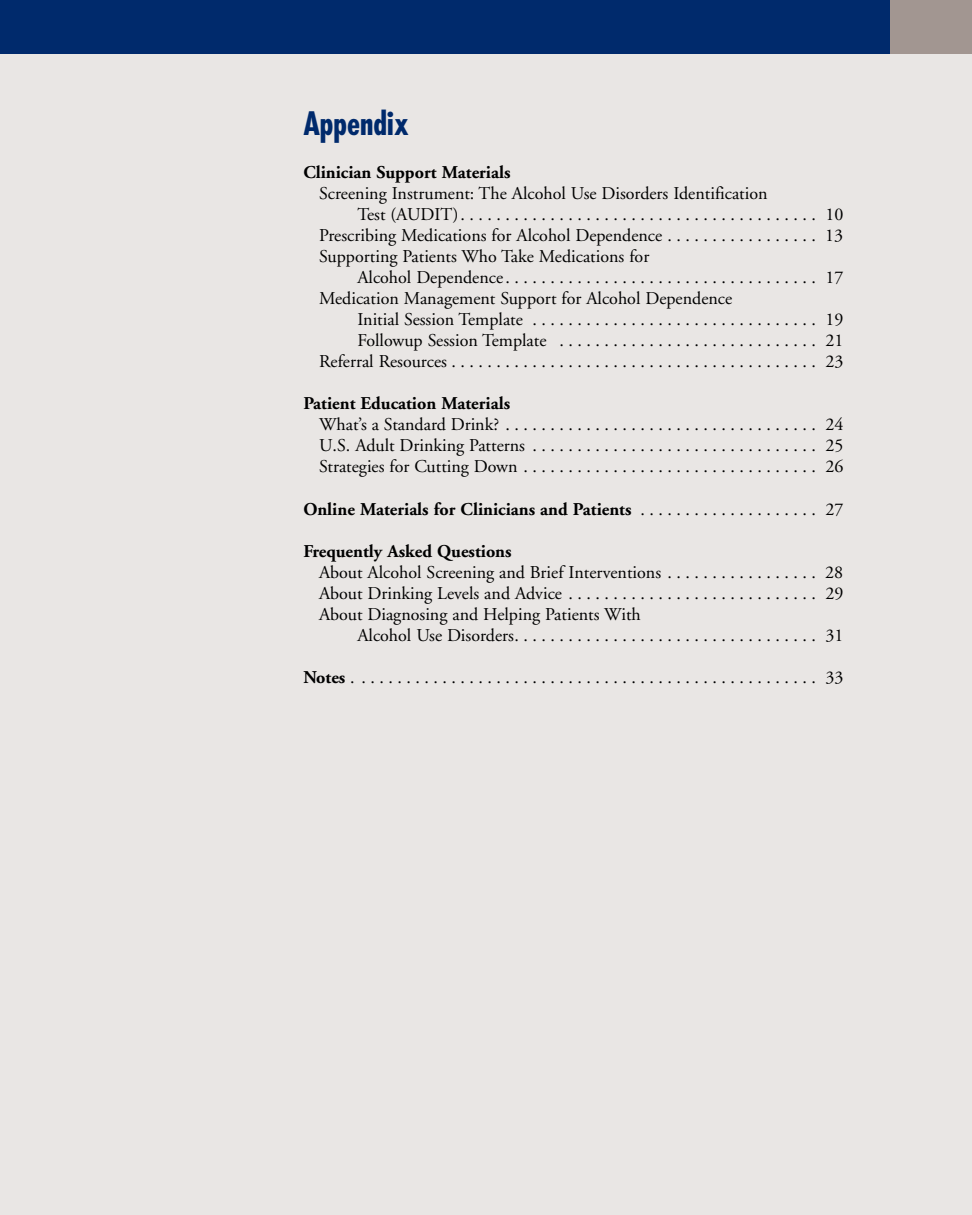
<style>
.page{position:relative;width:972px;height:1215px;background:#e9e6e4}
.page>*{position:absolute;margin:0;border:0;box-sizing:border-box;transform-origin:0 0}
.t1{font:700 condensed 31.5px "Futura";color:#002a6c}
.t2{font:18px/21px "Adobe Garamond";color:#000}
.t3{font:700 18px "Adobe Garamond";color:#000}
.s1{font-weight:400}
.s2{font-weight:700}
</style>
<div class="page">
<div style="left:0;top:0;width:891px;height:54px;background:#002a6c"></div>
<div style="left:891px;top:0;width:81px;height:54px;background:#a29691"></div>
<p class="t1" style="left:303px;top:109px;width:107px">Appendix</p>
<p class="t3" style="left:303px;top:165px;width:209px">Clinician Support Materials</p>
<p class="t2" style="left:357px;top:184px;width:488px;text-indent:-38px">Screening Instrument: The Alcohol Use Disorders Identification<br>Test (AUDIT). . . . . . . . . . . . . . . . . . . . . . . . . . . . . . . . . . . . . . . . 10</p>
<p class="t2" style="left:319px;top:247px;width:332px">Supporting Patients Who Take Medications for</p>
<p class="t2" style="left:319px;top:289px;width:415px">Medication Management Support for Alcohol Dependence</p>
<p class="t2" style="left:319px;top:226px;width:526px">Prescribing Medications for Alcohol Dependence . . . . . . . . . . . . . . . . . 13</p>
<p class="t2" style="left:357px;top:268px;width:488px">Alcohol Dependence. . . . . . . . . . . . . . . . . . . . . . . . . . . . . . . . . . . 17</p>
<p class="t2" style="left:357px;top:310px;width:488px">Initial Session Template . . . . . . . . . . . . . . . . . . . . . . . . . . . . . . . . 19</p>
<p class="t2" style="left:357px;top:331px;width:488px">Followup Session Template . . . . . . . . . . . . . . . . . . . . . . . . . . . . . 21</p>
<p class="t2" style="left:319px;top:352px;width:526px">Referral Resources . . . . . . . . . . . . . . . . . . . . . . . . . . . . . . . . . . . . . . . . . 23</p>
<p class="t3" style="left:303px;top:396px;width:208px">Patient Education Materials</p>
<p class="t2" style="left:319px;top:416px;width:526px">What’s a Standard Drink? . . . . . . . . . . . . . . . . . . . . . . . . . . . . . . . . . . . 24</p>
<p class="t2" style="left:319px;top:437px;width:526px">U.S. Adult Drinking Patterns . . . . . . . . . . . . . . . . . . . . . . . . . . . . . . . . 25</p>
<p class="t2" style="left:319px;top:458px;width:526px">Strategies for Cutting Down . . . . . . . . . . . . . . . . . . . . . . . . . . . . . . . . . 26</p>
<p class="t3" style="left:303px;top:502px;width:541px">Online Materials for Clinicians and Patients <span class="s1">. . . . . . . . . . . . . . . . . . . . 27</span></p>
<p class="t3" style="left:303px;top:544px;width:210px">Frequently Asked Questions</p>
<p class="t2" style="left:319px;top:563px;width:526px">About Alcohol Screening and Brief Interventions . . . . . . . . . . . . . . . . . 28</p>
<p class="t2" style="left:319px;top:584px;width:526px">About Drinking Levels and Advice . . . . . . . . . . . . . . . . . . . . . . . . . . . . 29</p>
<p class="t2" style="left:357px;top:605px;width:488px;text-indent:-38px">About Diagnosing and Helping Patients With<br>Alcohol Use Disorders. . . . . . . . . . . . . . . . . . . . . . . . . . . . . . . . . . 31</p>
<p class="t2" style="left:303px;top:669px;width:541px"><span class="s2">Notes</span> . . . . . . . . . . . . . . . . . . . . . . . . . . . . . . . . . . . . . . . . . . . . . . . . . . . . 33</p>
</div>
